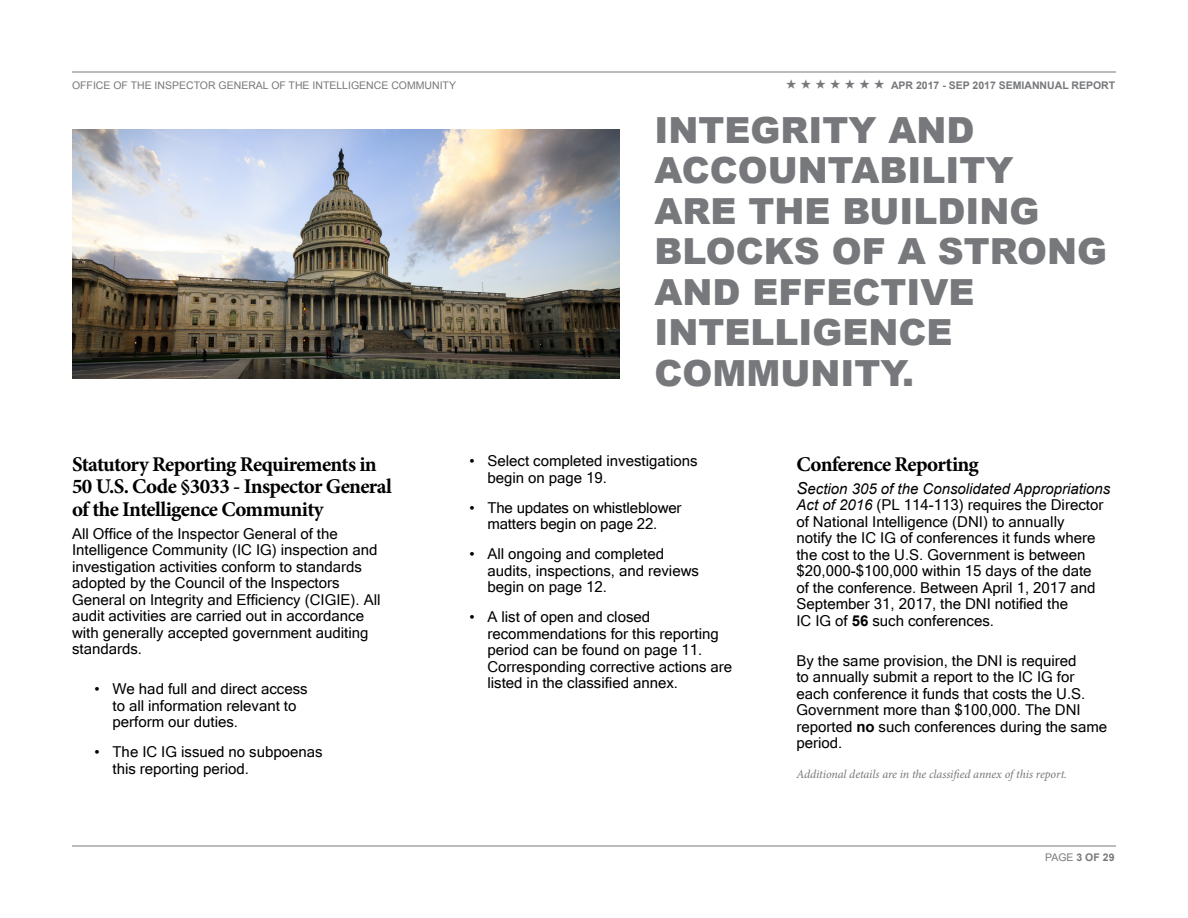
<style>
.page{position:relative;width:1188px;height:918px;background:#fff}
.page>*{position:absolute;margin:0;border:0;box-sizing:border-box;transform-origin:0 0}
.t1{font:900 36px/40.5px "Arial";color:#77787b}
.t2{font:700 21px/22.5px "Minion Pro";letter-spacing:-.03em;color:#000}
.t3{font:15px/16.5px "Microsoft Sans Serif";color:#000}
.t4{font:italic 15px "Arial";color:#000}
.t5{font:italic 12px "Minion Pro";letter-spacing:-.01em;color:#77787b}
.t6{font:10.5px "Arial";color:#77787b}
.t7{font:700 10.5px "Arial";color:#77787b}
.s1{font-family:"Adobe Fan Heiti Std";font-size:12px}
.s2{font-size:16.5px}
.s3{font-family:"Arial";font-style:italic}
.s4{font-family:"Arial";font-weight:700}
.s5{font-weight:400}
</style>
<div class="page">
<hr style="left:72px;top:72px;width:1044px;height:1px;background:#77787b">
<hr style="left:72px;top:846px;width:1044px;height:1px;background:#77787b">
<img style="left:72px;top:130px;width:547px;height:248px">
<p class="t6" style="left:72px;top:78px;width:386px">OFFICE OF THE INSPECTOR GENERAL OF THE INTELLIGENCE COMMUNITY</p>
<p class="t7" style="left:786px;top:78px;width:331px"><span class="s1">★ ★ ★ ★ ★ ★ ★</span> APR 2017 - SEP 2017 SEMIANNUAL REPORT</p>
<h2 class="t2" style="left:72px;top:452px;width:322px">Statutory Reporting Requirements in<br>50 U.S. Code §3033 - Inspector General of the Intelligence Community</h2>
<p class="t3" style="left:72px;top:525px;width:310px">All Office of the Inspector General of the Intelligence Community (IC IG) inspection and investigation activities conform to standards adopted by the Council of the Inspectors General on Integrity and Efficiency (CIGIE). All audit activities are carried out in accordance with generally accepted government auditing standards.</p>
<p class="t3" style="left:112px;top:680px;width:197px;text-indent:-18px">• We had full and direct access to all information relevant to perform our duties.</p>
<p class="t3" style="left:112px;top:743px;width:212px;text-indent:-18px">• The IC IG issued no subpoenas this reporting period.</p>
<h1 class="t1" style="left:654px;top:109px;width:454px">INTEGRITY AND<br>ACCOUNTABILITY<br>ARE THE BUILDING<br>BLOCKS OF A STRONG<br>AND EFFECTIVE<br>INTELLIGENCE<br>COMMUNITY.</h1>
<p class="t3" style="left:487px;top:452px;width:212px;text-indent:-18px">• Select completed investigations begin on page 19.</p>
<p class="t3" style="left:469px;top:499px;width:214px;text-align:center">• The updates on whistleblower matters begin on page 22.</p>
<p class="t3" style="left:487px;top:545px;width:213px;text-indent:-18px">• All ongoing and completed audits, inspections, and reviews begin on page 12.</p>
<p class="t3" style="left:487px;top:608px;width:246px;text-indent:-18px">• A list of open and closed recommendations for this reporting period can be found on page 11.<br>Corresponding corrective actions are listed in the classified annex.</p>
<h2 class="t2" style="left:796px;top:452px;width:184px">Conference Reporting</h2>
<p class="t4" style="left:796px;top:479px;width:315px"><span class="s2">S</span>ection 305 of the Consolidated Appropriations</p>
<p class="t3" style="left:796px;top:496px;width:308px"><span class="s3">Act of 2016</span> (PL 114-113) requires the Director of National Intelligence (DNI) to annually notify the IC IG of conferences it funds where the cost to the U.S. Government is between $20,000-$100,000 within 15 days of the date of the conference. Between April 1, 2017 and September 31, 2017, the DNI notified the<br>IC IG of <span class="s4">56</span> such conferences.</p>
<p class="t3" style="left:796px;top:652px;width:312px">By the same provision, the DNI is required<br>to annually submit a report to the IC IG for each conference it funds that costs the U.S.<br>Government more than $100,000. The DNI reported <span class="s4">no</span> such conferences during the same period.</p>
<p class="t5" style="left:796px;top:766px;width:272px">Additional details are in the classified annex of this report.</p>
<p class="t7" style="left:1045px;top:850px;width:71px"><span class="s5">PAGE</span> 3 OF 29</p>
</div>
